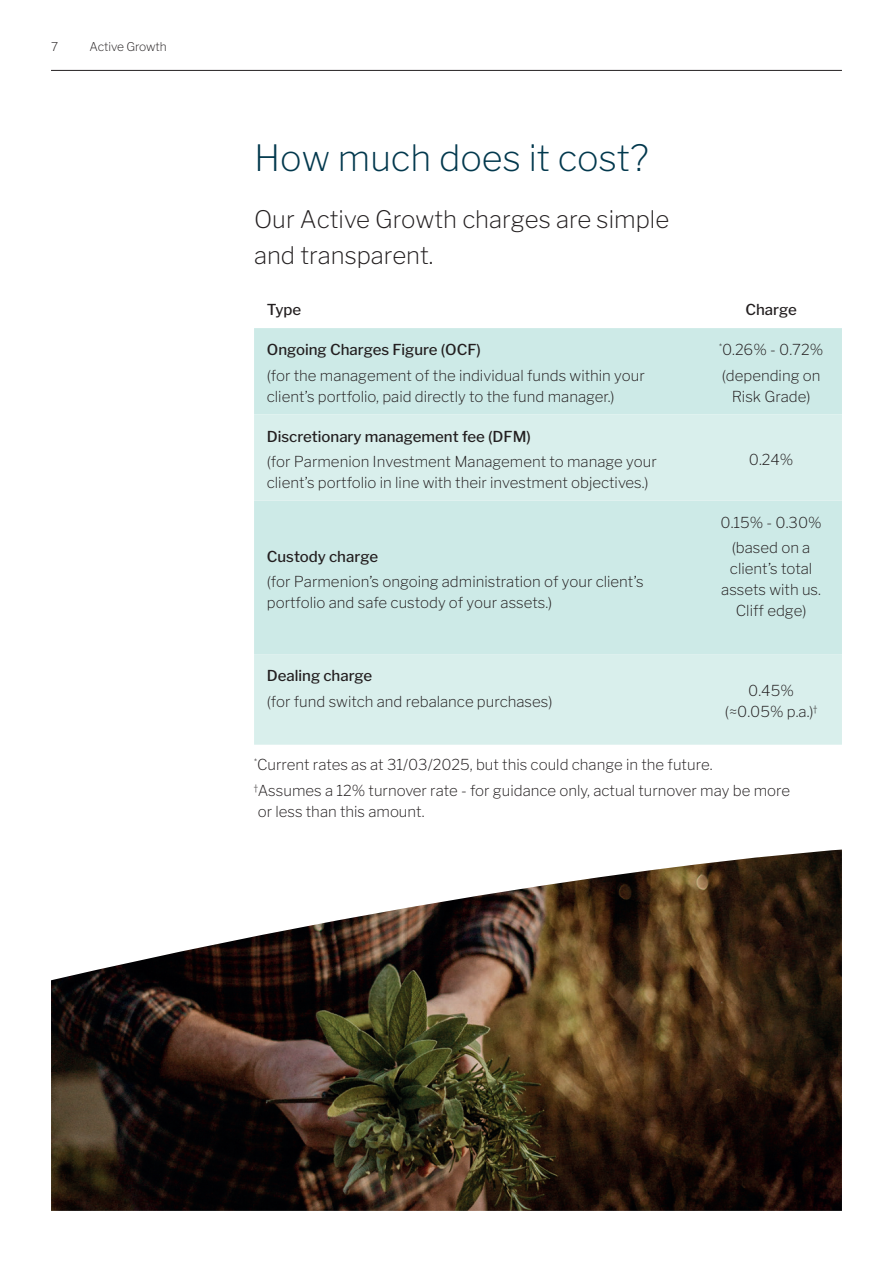
<style>
.page{position:relative;width:893px;height:1263px;background:#fff}
.page>*{position:absolute;margin:0;border:0;box-sizing:border-box;transform-origin:0 0}
.t1{font:200 36px "Libre Franklin";color:#02384d}
.t2{font:200 24px/36px "Libre Franklin";color:#231f20}
.t3{font:200 15px/21px "Libre Franklin";color:#231f20}
.t4{font:500 15px "Libre Franklin";color:#231f20}
.t5{font:200 12px "Libre Franklin";letter-spacing:-.01em;color:#231f20}
</style>
<div class="page">
<hr style="left:51px;top:70px;width:791px;height:1px;background:#231f20">
<div style="left:254px;top:328px;width:588px;height:86px;background:#cdeae7"></div>
<svg style="left:254px;top:414px;width:588px;height:331px;background:#d3ece9"></svg>
<img style="left:51px;top:849px;width:791px;height:362px">
<p class="t5" style="left:51px;top:39px;width:9px">7</p>
<p class="t5" style="left:90px;top:39px;width:79px">Active Growth</p>
<h1 class="t1" style="left:254px;top:136px;width:396px">How much does it cost?</h1>
<h2 class="t2" style="left:254px;top:201px;width:417px">Our Active Growth charges are simple and transparent.</h2>
<p class="t4" style="left:267px;top:301px;width:36px">Type</p>
<p class="t4" style="left:745px;top:301px;width:53px">Charge</p>
<p class="t4" style="left:267px;top:341px;width:216px">Ongoing Charges Figure (OCF)</p>
<p class="t3" style="left:267px;top:365px;width:380px">(for the management of the individual funds within your client’s portfolio, paid directly to the fund manager.)</p>
<p class="t3" style="left:719px;top:337px;width:106px;line-height:25.2px"><sup>*</sup>0.26% - 0.72% (depending on</p>
<p class="t3" style="left:732px;top:386px;width:80px">Risk Grade)</p>
<p class="t4" style="left:267px;top:427px;width:266px">Discretionary management fee (DFM)</p>
<p class="t3" style="left:267px;top:451px;width:391px">(for Parmenion Investment Management to manage your client’s portfolio in line with their investment objectives.)</p>
<p class="t3" style="left:749px;top:449px;width:46px">0.24%</p>
<p class="t4" style="left:267px;top:547px;width:113px">Custody charge</p>
<p class="t3" style="left:267px;top:571px;width:378px">(for Parmenion’s ongoing administration of your client’s portfolio and safe custody of your assets.)</p>
<p class="t3" style="left:720px;top:510px;width:103px;line-height:25.2px;text-align:center">0.15% - 0.30% (based on a</p>
<p class="t3" style="left:721px;top:558px;width:101px;text-align:center">client’s total assets with us.<br>Cliff edge)</p>
<p class="t4" style="left:267px;top:667px;width:107px">Dealing charge</p>
<p class="t3" style="left:267px;top:691px;width:287px">(for fund switch and rebalance purchases)</p>
<p class="t3" style="left:725px;top:680px;width:94px;text-align:center">0.45% (≈0.05% p.a.)<sup>†</sup></p>
<p class="t3" style="left:254px;top:752px;width:537px;line-height:25.2px"><sup>*</sup>Current rates as at 31/03/2025, but this could change in the future.<br><sup>†</sup>Assumes a 12% turnover rate - for guidance only, actual turnover may be more</p>
<p class="t3" style="left:258px;top:801px;width:168px">or less than this amount.</p>
</div>
